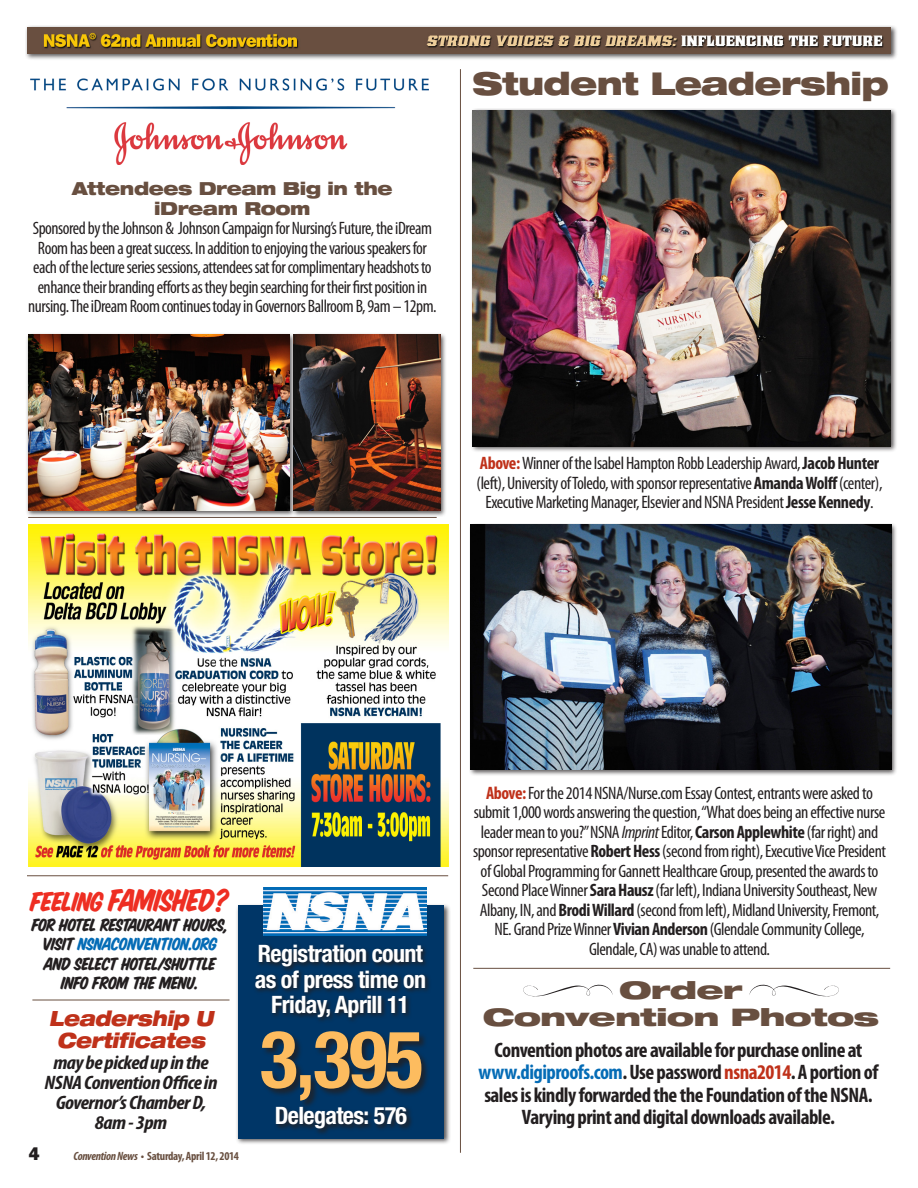
<style>
.page{position:relative;width:918px;height:1188px;background:#fff}
.page>*{position:absolute;margin:0;border:0;box-sizing:border-box;transform-origin:0 0}
.t1{font:700 condensed 79.5px "Helvetica Neue";color:#fdbc5f}
.t2{font:34.5px "House Sampler House Slant";letter-spacing:-.025em;color:#ee2e22}
.t3{font:900 expanded 31.5px "Helvetica Neue";letter-spacing:-.025em;color:#684f40}
.t4{font:900 expanded 24.3px "Helvetica Neue";letter-spacing:-.03em;color:#684f40;scale:1.3 1}
.t5{font:700 condensed 24px "Helvetica Neue";letter-spacing:-.025em;color:#fff}
.t6{font:700 condensed 21px/22.5px "Myriad Pro";letter-spacing:-.025em;color:#231f20;text-align:center}
.t7{font:italic 900 expanded 21px "Helvetica Neue";letter-spacing:-.025em;color:#bf311a;scale:.88 1}
.t8{font:19.5px/19.5px "House Sampler House Slant";letter-spacing:-.035em;color:#231f20;text-align:center}
.t9{font:italic 700 condensed 19.5px "Myriad Pro";letter-spacing:-.025em;color:#231f20;scale:1.1 1}
.t10{font:condensed 18px/19.5px "Myriad Pro";letter-spacing:-.025em;color:#231f20;text-align:center}
.t11{font:900 expanded 18px/19.5px "Helvetica Neue";letter-spacing:-.025em;color:#684f40;text-align:center}
.t12{font:900 18px "Franklin Gothic Black S Si";color:#231f20}
.t13{font:700 condensed 12px "Myriad Pro";letter-spacing:-.025em;color:#684f40}
.s1{font-weight:700;color:#bf311a}
.s2{font-weight:700}
.s3{font-size:30px}
.s4{color:#056cb6}
.s5{font-style:italic}
.s6{color:#bf311a}
</style>
<div class="page">
<div style="left:25px;top:25px;width:873px;height:36px;background:#231f20;opacity:.75"></div>
<img style="left:27px;top:27px;width:864px;height:27px">
<hr style="left:28px;top:517px;width:409px;height:1px;background:#684f40">
<hr style="left:473px;top:968px;width:417px;height:1px;background:#684f40">
<hr style="left:27px;top:875px;width:421px;height:1px;background:#684f40">
<hr style="left:32px;top:1000px;width:197px;height:1px;background:#684f40">
<hr style="left:460px;top:69px;width:1px;height:1084px;background:#684f40">
<div style="left:235px;top:903px;width:216px;height:242px;background:#231f20;opacity:.75"></div>
<div style="left:238px;top:905px;width:206px;height:234px;background:#003667"></div>
<div style="left:262px;top:1031px;width:168px;height:78px;background:#231f20;opacity:.75"></div>
<svg style="left:255px;top:945px;width:174px;height:76px"></svg>
<svg style="left:274px;top:1105px;width:139px;height:29px"></svg>
<img style="left:263px;top:887px;width:164px;height:48px">
<img style="left:28px;top:525px;width:420px;height:341px">
<div style="left:470px;top:108px;width:428px;height:345px;background:#231f20;opacity:.75"></div>
<img style="left:472px;top:110px;width:419px;height:336px">
<div style="left:469px;top:523px;width:429px;height:253px;background:#231f20;opacity:.75"></div>
<img style="left:471px;top:525px;width:420px;height:245px">
<img style="left:31px;top:79px;width:397px;height:85px">
<div style="left:26px;top:332px;width:270px;height:185px;background:#231f20;opacity:.75"></div>
<img style="left:28px;top:334px;width:261px;height:176px">
<div style="left:291px;top:332px;width:156px;height:185px;background:#231f20;opacity:.75"></div>
<img style="left:293px;top:334px;width:147px;height:176px">
<svg style="left:749px;top:984px;width:90px;height:13px"></svg>
<svg style="left:523px;top:984px;width:90px;height:13px"></svg>
<p class="t11" style="left:72px;top:178px;width:322px">Attendees Dream Big in the iDream Room</p>
<p class="t10" style="left:28px;top:218px;width:410px">Sponsored by the Johnson &amp; Johnson Campaign for Nursing’s Future, the iDream Room has been a great success. In addition to enjoying the various speakers for each of the lecture series sessions, attendees sat for complimentary headshots to enhance their branding efforts as they begin searching for their first position in nursing. The iDream Room continues today in Governors Ballroom B, 9am – 12pm.</p>
<p class="t3" style="left:472px;top:63px;width:418px">Student Leadership</p>
<p class="t10" style="left:477px;top:453px;width:407px"><span class="s1">Above:</span> Winner of the Isabel Hampton Robb Leadership Award, <span class="s2">Jacob Hunter </span>(left), University of Toledo, with sponsor representative <span class="s2">Amanda Wolff</span> (center),<br>Executive Marketing Manager, Elsevier and NSNA President <span class="s2">Jesse Kennedy</span>.</p>
<p class="t2" style="left:31px;top:885px;width:200px"><span class="s3">FEELING</span> FAMISHED?</p>
<p class="t8" style="left:32px;top:915px;width:198px">FOR HOTEL RESTAURANT HOURS,<br>VISIT <span class="s4">NSNACONVENTION.ORG</span></p>
<p class="t8" style="left:44px;top:954px;width:174px">AND SELECT HOTEL/SHUTTLE</p>
<p class="t8" style="left:61px;top:974px;width:139px">INFO FROM THE MENU.</p>
<p class="t7" style="left:49px;top:1005px;width:188px">Leadership U</p>
<p class="t7" style="left:57px;top:1027px;width:170px">Certificates</p>
<p class="t9" style="left:53px;top:1050px;width:143px">may be picked up in the</p>
<p class="t9" style="left:45px;top:1070px;width:159px">NSNA Convention Office in</p>
<p class="t9" style="left:56px;top:1090px;width:138px">Governor’s Chamber D,</p>
<p class="t9" style="left:95px;top:1111px;width:67px">8am - 3pm</p>
<p class="t12" style="left:29px;top:1143px;width:12px">4</p>
<p class="t13" style="left:73px;top:1149px;width:167px"><span class="s5">Convention News</span> • Saturday, April 12, 2014</p>
<p class="t5" style="left:258px;top:939px;width:167px">Registration count</p>
<p class="t5" style="left:255px;top:964px;width:173px">as of press time on</p>
<p class="t5" style="left:271px;top:990px;width:140px">Friday, Aprill 11</p>
<p class="t1" style="left:260px;top:1011px;width:165px">3,395</p>
<p class="t5" style="left:275px;top:1101px;width:134px">Delegates: 576</p>
<p class="t10" style="left:473px;top:783px;width:414px"><span class="s1">Above:</span> For the 2014 NSNA/Nurse.com Essay Contest, entrants were asked to submit 1,000 words answering the question, “What does being an effective nurse leader mean to you?” NSNA <span class="s5">Imprint</span> Editor, <span class="s2">Carson Applewhite</span> (far right) and sponsor representative <span class="s2">Robert Hess</span> (second from right), Executive Vice President of Global Programming for Gannett Healthcare Group, presented the awards to Second Place Winner <span class="s2">Sara Hausz</span> (far left), Indiana University Southeast, New Albany, IN, and <span class="s2">Brodi Willard</span> (second from left), Midland University, Fremont, NE. Grand Prize Winner <span class="s2">Vivian Anderson</span> (Glendale Community College, Glendale, CA) was unable to attend.</p>
<p class="t4" style="left:619px;top:974px;width:96px">Order</p>
<p class="t4" style="left:483px;top:1001px;width:307px">Convention Photos</p>
<p class="t6" style="left:495px;top:1038px;width:369px">Convention photos are available for purchase online at</p>
<p class="t6" style="left:479px;top:1060px;width:401px"><span class="s4">www.digiproofs.com</span>. Use password <span class="s6">nsna2014</span>. A portion of sales is kindly forwarded the the Foundation of the NSNA.<br>Varying print and digital downloads available.</p>
</div>
